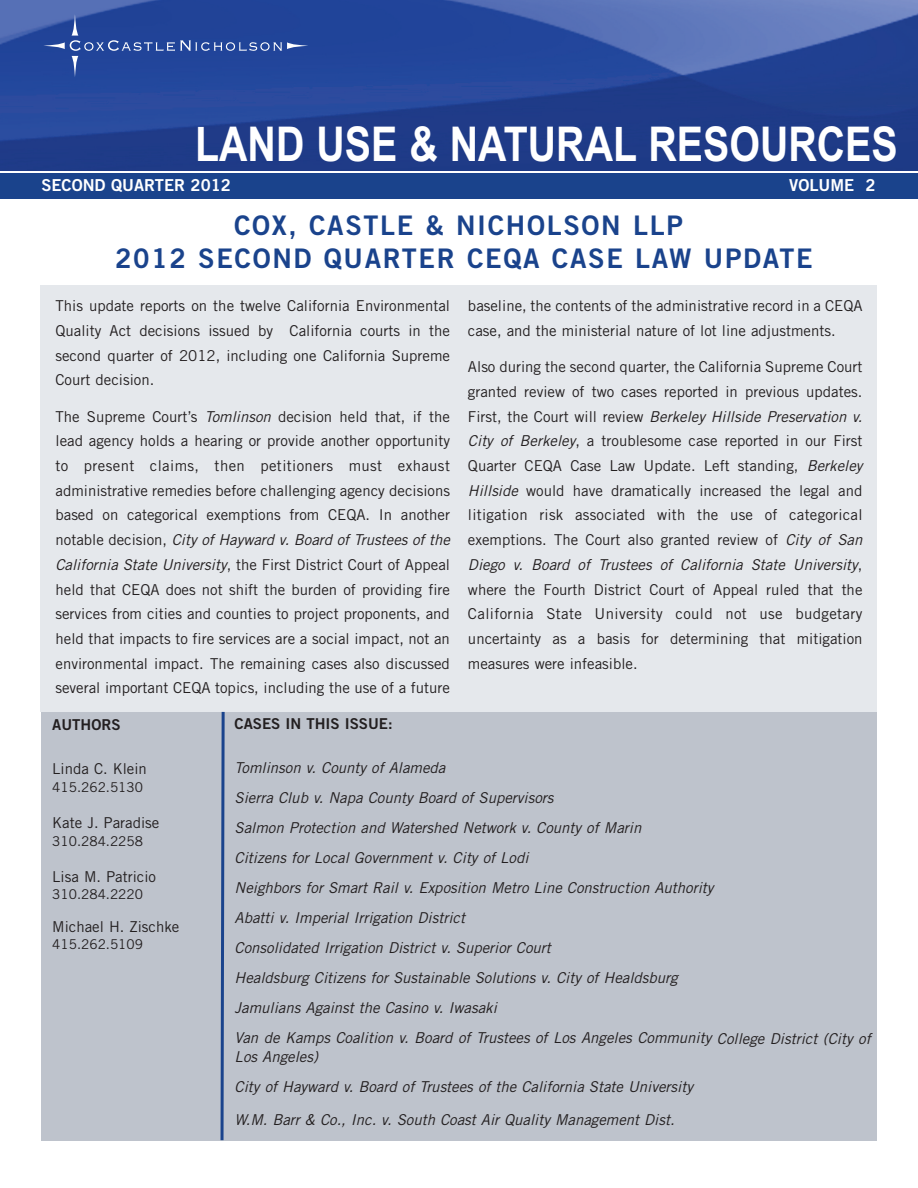
<style>
.page{position:relative;width:918px;height:1188px;background:#fff}
.page>*{position:absolute;margin:0;border:0;box-sizing:border-box;transform-origin:0 0}
.t1{font:700 48px "Arial Narrow";color:#fff}
.t2{font:27px/33.6px "Trade Gothic Bold Two";letter-spacing:.06em;color:#1a438c;text-align:center}
.t3{font:16.5px "Trade Gothic Bold Two";color:#fff}
.t4{font:15px/24.8px "Trade Gothic";color:#231f20;text-align:justify}
.t5{font:italic 15px/30px "Trade Gothic";color:#231f20}
.t6{font:15px "Trade Gothic Bold Two";color:#231f20}
.t7{font:13.5px "Trade Gothic";color:#231f20}
.s1{font-style:italic}
</style>
<div class="page">
<div style="left:40px;top:284px;width:837px;height:428px;background:#e5e8ec"></div>
<div style="left:40px;top:214px;width:837px;height:71px;background:#fff"></div>
<img style="left:0;top:0;width:918px;height:171px">
<div style="left:0;top:173px;width:918px;height:25px;background:#1a438c"></div>
<svg style="left:43px;top:14px;width:265px;height:63px;background:#2a4c9d"></svg>
<div style="left:41px;top:713px;width:193px;height:428px;background:#bec3cc"></div>
<div style="left:229px;top:712px;width:648px;height:429px;background:#bec3cc"></div>
<svg style="left:219px;top:711px;width:7px;height:430px"></svg>
<h1 class="t1" style="left:195px;top:116px;width:704px">LAND USE &amp; NATURAL RESOURCES</h1>
<p class="t3" style="left:41px;top:179px;width:191px">SECOND QUARTER 2012</p>
<p class="t3" style="left:789px;top:179px;width:88px">VOLUME 2</p>
<h2 class="t2" style="left:115px;top:211px;width:699px">COX, CASTLE &amp; NICHOLSON LLP<br>2012 SECOND QUARTER CEQA CASE LAW UPDATE</h2>
<p class="t4" style="left:55px;top:295px;width:396px">This update reports on the twelve California Environmental Quality Act decisions issued by California courts in the second quarter of 2012, including one California Supreme Court decision.</p>
<p class="t4" style="left:55px;top:406px;width:396px">The Supreme Court’s <span class="s1">Tomlinson</span> decision held that, if the lead agency holds a hearing or provide another opportunity to present claims, then petitioners must exhaust administrative remedies before challenging agency decisions based on categorical exemptions from CEQA. In another notable decision, <span class="s1">City of Hayward v. Board of Trustees of the California State University</span>, the First District Court of Appeal held that CEQA does not shift the burden of providing fire services from cities and counties to project proponents, and held that impacts to fire services are a social impact, not an environmental impact. The remaining cases also discussed several important CEQA topics, including the use of a future</p>
<p class="t4" style="left:468px;top:295px;width:396px">baseline, the contents of the administrative record in a CEQA case, and the ministerial nature of lot line adjustments.</p>
<p class="t4" style="left:468px;top:356px;width:396px">Also during the second quarter, the California Supreme Court granted review of two cases reported in previous updates.<br>First, the Court will review <span class="s1">Berkeley Hillside Preservation v.<br>City of Berkeley</span>, a troublesome case reported in our First Quarter CEQA Case Law Update. Left standing, <span class="s1">Berkeley Hillside</span> would have dramatically increased the legal and litigation risk associated with the use of categorical exemptions. The Court also granted review of <span class="s1">City of San Diego v. Board of Trustees of California State University</span>, where the Fourth District Court of Appeal ruled that the California State University could not use budgetary uncertainty as a basis for determining that mitigation measures were infeasible.</p>
<p class="t6" style="left:52px;top:720px;width:70px">AUTHORS</p>
<p class="t4" style="left:52px;top:757px;width:96px">Linda C. Klein</p>
<p class="t7" style="left:52px;top:782px;width:92px">415.262.5130</p>
<p class="t4" style="left:52px;top:811px;width:109px">Kate J. Paradise</p>
<p class="t7" style="left:52px;top:836px;width:92px">310.284.2258</p>
<p class="t4" style="left:52px;top:865px;width:105px">Lisa M. Patricio</p>
<p class="t7" style="left:52px;top:889px;width:92px">310.284.2220</p>
<p class="t4" style="left:52px;top:916px;width:129px">Michael H. Zischke</p>
<p class="t7" style="left:52px;top:939px;width:92px">415.262.5109</p>
<p class="t6" style="left:235px;top:718px;width:159px">CASES IN THIS ISSUE:</p>
<p class="t5" style="left:235px;top:754px;width:638px">Tomlinson v. County of Alameda<br>Sierra Club v. Napa County Board of Supervisors<br>Salmon Protection and Watershed Network v. County of Marin<br>Citizens for Local Government v. City of Lodi<br>Neighbors for Smart Rail v. Exposition Metro Line Construction Authority<br>Abatti v. Imperial Irrigation District<br>Consolidated Irrigation District v. Superior Court<br>Healdsburg Citizens for Sustainable Solutions v. City of Healdsburg<br>Jamulians Against the Casino v. Iwasaki<br>Van de Kamps Coalition v. Board of Trustees of Los Angeles Community College District (City of</p>
<p class="t5" style="left:235px;top:1043px;width:460px">Los Angeles)<br>City of Hayward v. Board of Trustees of the California State University</p>
<p class="t5" style="left:235px;top:1106px;width:442px">W.M. Barr &amp; Co., Inc. v. South Coast Air Quality Management Dist.</p>
</div>
